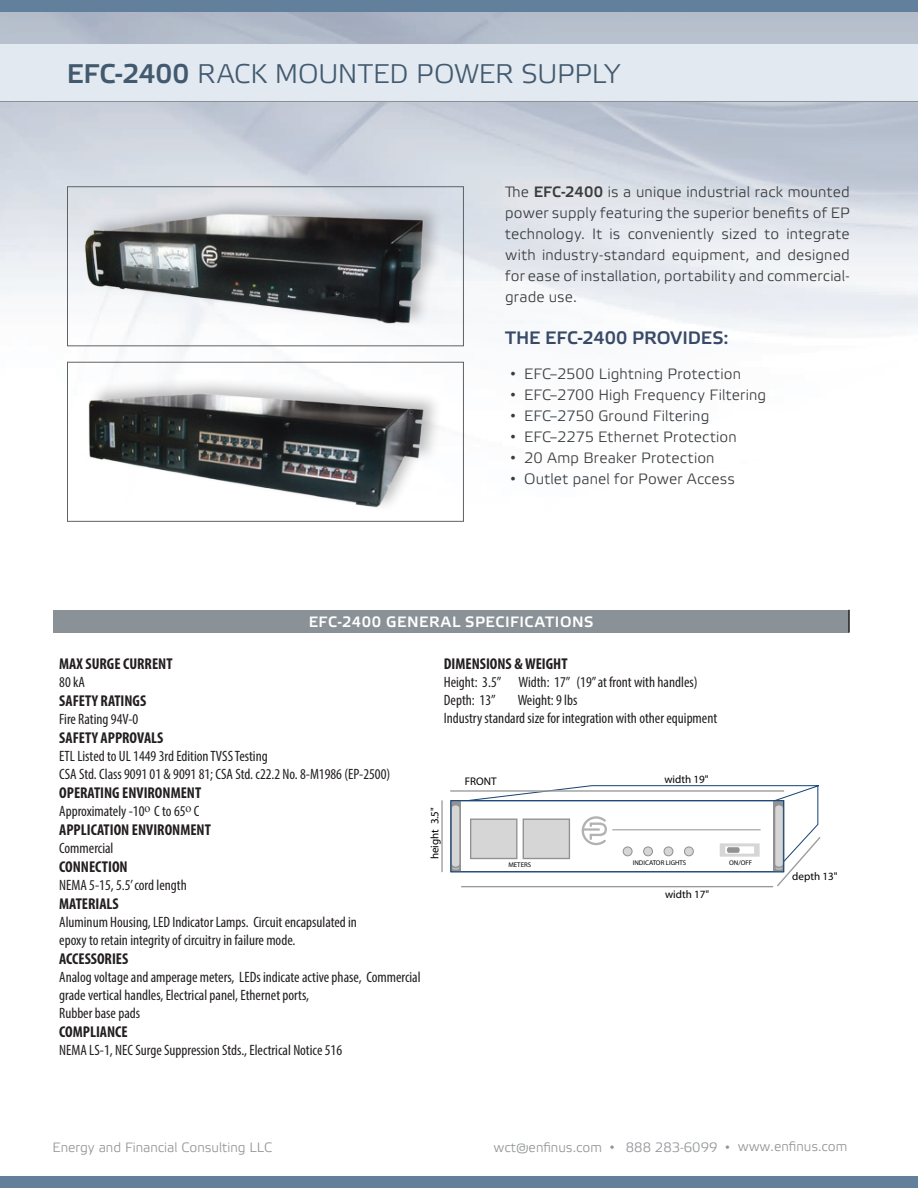
<style>
.page{position:relative;width:918px;height:1188px;background:#fff}
.page>*{position:absolute;margin:0;border:0;box-sizing:border-box;transform-origin:0 0}
.Section_TOC{font:27px "Elektra Light Pro";letter-spacing:-.01em;color:#425a6f}
.Sidebar_Left_Text{font:700 18px "Elektra Light Pro";color:#384a66}
.t1{font:700 condensed 15.75px "Myriad Pro";color:#231f20}
.t2{font:condensed 15px/18px "Myriad Pro";color:#231f20}
.Sidebar_Left_Text-2{font:15px/21px "Elektra Light Pro";letter-spacing:.01em;color:#393c3f;text-align:justify}
.Chart_Headline{font:15px "Elektra Medium Pro";letter-spacing:.04em;color:#fff}
.Page_number{font:13.5px "Elektra Light Pro";color:#939598}
.t3{font:11.1px "Myriad";color:#000}
.t4{font:6.9px "Myriad";color:#000}
.s1{font-weight:700}
.s2{font-family:"Arial"}
</style>
<div class="page">
<img style="left:0;top:11px;width:918px;height:599px">
<div style="left:0;top:0;width:918px;height:11px;background:#62809c"></div>
<div style="left:0;top:1177px;width:918px;height:11px;background:#62809c"></div>
<div style="left:67px;top:362px;width:397px;height:160px;border:1px solid #5d6266"></div>
<div style="left:87px;top:377px;width:357px;height:136px;background:#231f20;opacity:.3"></div>
<img style="left:78px;top:380px;width:351px;height:135px">
<div style="left:83px;top:197px;width:360px;height:132px;background:#231f20;opacity:.3"></div>
<img style="left:78px;top:185px;width:357px;height:168px">
<div style="left:0;top:45px;width:917px;height:56px;background:#e3e9f0"></div>
<hr style="left:0;top:101px;width:918px;height:1px;background:#8a9297">
<div style="left:53px;top:610px;width:796px;height:23px;background:#8a9297"></div>
<hr style="left:848px;top:610px;width:2px;height:23px;background:#231f20">
<hr style="left:441px;top:800px;width:2px;height:72px;background:#9b9b9b">
<svg style="left:450px;top:785px;width:371px;height:103px"></svg>
<div style="left:623px;top:847px;width:9px;height:9px;background:#d6d6d6;border-radius:50%"></div>
<div style="left:623px;top:846px;width:10px;height:10px;border:1px solid #929293;border-radius:50%"></div>
<div style="left:450px;top:800px;width:334px;height:72px;border:1px solid #174677"></div>
<p class="Section_TOC" style="left:67px;top:59px;width:555px"><span class="s1">EFC-2400</span> RACK MOUNTED POWER SUPPLY</p>
<p class="Sidebar_Left_Text-2" style="left:505px;top:182px;width:346px">The <span class="s1">EFC-2400</span> is a unique industrial rack mounted power supply featuring the superior benefits of EP technology. It is conveniently sized to integrate with industry-standard equipment, and designed for ease of installation, portability and commercial&shy;grade use.</p>
<p class="Sidebar_Left_Text" style="left:505px;top:328px;width:225px">THE EFC-2400 PROVIDES:</p>
<p class="Sidebar_Left_Text-2" style="left:511px;top:364px;width:232px"><span class="s2">•</span> EFC–2500 Lightning Protection</p>
<p class="Sidebar_Left_Text-2" style="left:511px;top:385px;width:257px"><span class="s2">•</span> EFC–2700 High Frequency Filtering</p>
<p class="Sidebar_Left_Text-2" style="left:511px;top:406px;width:200px"><span class="s2">•</span> EFC–2750 Ground Filtering</p>
<p class="Sidebar_Left_Text-2" style="left:511px;top:427px;width:228px"><span class="s2">•</span> EFC–2275 Ethernet Protection</p>
<p class="Sidebar_Left_Text-2" style="left:511px;top:448px;width:206px"><span class="s2">•</span> 20 Amp Breaker Protection</p>
<p class="Sidebar_Left_Text-2" style="left:511px;top:469px;width:226px"><span class="s2">•</span> Outlet panel for Power Access</p>
<p class="Chart_Headline" style="left:309px;top:613px;width:286px">EFC-2400 GENERAL SPECIFICATIONS</p>
<p class="t1" style="left:59px;top:655px;width:115px">MAX SURGE CURRENT</p>
<p class="t2" style="left:59px;top:673px;width:27px">80 kA</p>
<p class="t1" style="left:59px;top:692px;width:89px">SAFETY RATINGS</p>
<p class="t2" style="left:59px;top:710px;width:81px">Fire Rating 94V-0</p>
<p class="t1" style="left:59px;top:729px;width:106px">SAFETY APPROVALS</p>
<p class="t2" style="left:59px;top:747px;width:210px">ETL Listed to UL 1449 3rd Edition TVSS Testing</p>
<p class="t2" style="left:59px;top:765px;width:333px">CSA Std. Class 9091 01 &amp; 9091 81; CSA Std. c22.2 No. 8-M1986 (EP-2500)</p>
<p class="t1" style="left:59px;top:784px;width:143px">OPERATING ENVIRONMENT</p>
<p class="t2" style="left:59px;top:802px;width:142px">Approximately -10<sup>o</sup> C to 65<sup>o</sup> C</p>
<p class="t1" style="left:59px;top:821px;width:153px">APPLICATION ENVIRONMENT</p>
<p class="t2" style="left:59px;top:839px;width:56px">Commercial</p>
<p class="t1" style="left:59px;top:858px;width:70px">CONNECTION</p>
<p class="t2" style="left:59px;top:876px;width:129px">NEMA 5-15, 5.5’ cord length</p>
<p class="t1" style="left:59px;top:895px;width:61px">MATERIALS</p>
<p class="t2" style="left:59px;top:913px;width:299px">Aluminum Housing, LED Indicator Lamps. Circuit encapsulated in</p>
<p class="t2" style="left:59px;top:931px;width:238px">epoxy to retain integrity of circuitry in failure mode.</p>
<p class="t1" style="left:59px;top:950px;width:71px">ACCESSORIES</p>
<p class="t2" style="left:59px;top:967px;width:363px">Analog voltage and amperage meters, LEDs indicate active phase, Commercial grade vertical handles, Electrical panel, Ethernet ports,</p>
<p class="t2" style="left:59px;top:1003px;width:82px">Rubber base pads</p>
<p class="t1" style="left:59px;top:1023px;width:70px">COMPLIANCE</p>
<p class="t2" style="left:59px;top:1040px;width:284px">NEMA LS-1, NEC Surge Suppression Stds., Electrical Notice 516</p>
<p class="t1" style="left:444px;top:655px;width:125px">DIMENSIONS &amp; WEIGHT</p>
<p class="t2" style="left:444px;top:673px;width:255px">Height: 3.5” Width: 17” (19” at front with handles)</p>
<p class="t2" style="left:444px;top:691px;width:53px">Depth: 13”</p>
<p class="t2" style="left:518px;top:691px;width:61px">Weight: 9 lbs</p>
<p class="t2" style="left:444px;top:709px;width:275px">Industry standard size for integration with other equipment</p>
<p class="t3" style="left:429px;top:859px;width:54px;rotate:-90deg">height 3.5"</p>
<p class="t3" style="left:465px;top:776px;width:33px">FRONT</p>
<p class="t3" style="left:664px;top:774px;width:46px">width 19"</p>
<p class="t4" style="left:508px;top:861px;width:24px">METERS</p>
<p class="t4" style="left:633px;top:860px;width:55px">INDICATOR LIGHTS</p>
<p class="t4" style="left:729px;top:860px;width:24px">ON/OFF</p>
<p class="t3" style="left:665px;top:889px;width:46px">width 17"</p>
<p class="t3" style="left:792px;top:870px;width:47px">depth 13"</p>
<p class="Page_number" style="left:52px;top:1140px;width:221px">Energy and Financial Consulting LLC</p>
<p class="Page_number" style="left:494px;top:1140px;width:238px">wct@enfinus.com <span class="s2">•</span> 888 283-6099 <span class="s2">•</span></p>
<p class="Page_number" style="left:738px;top:1139px;width:111px">www.enfinus.com</p>
</div>
